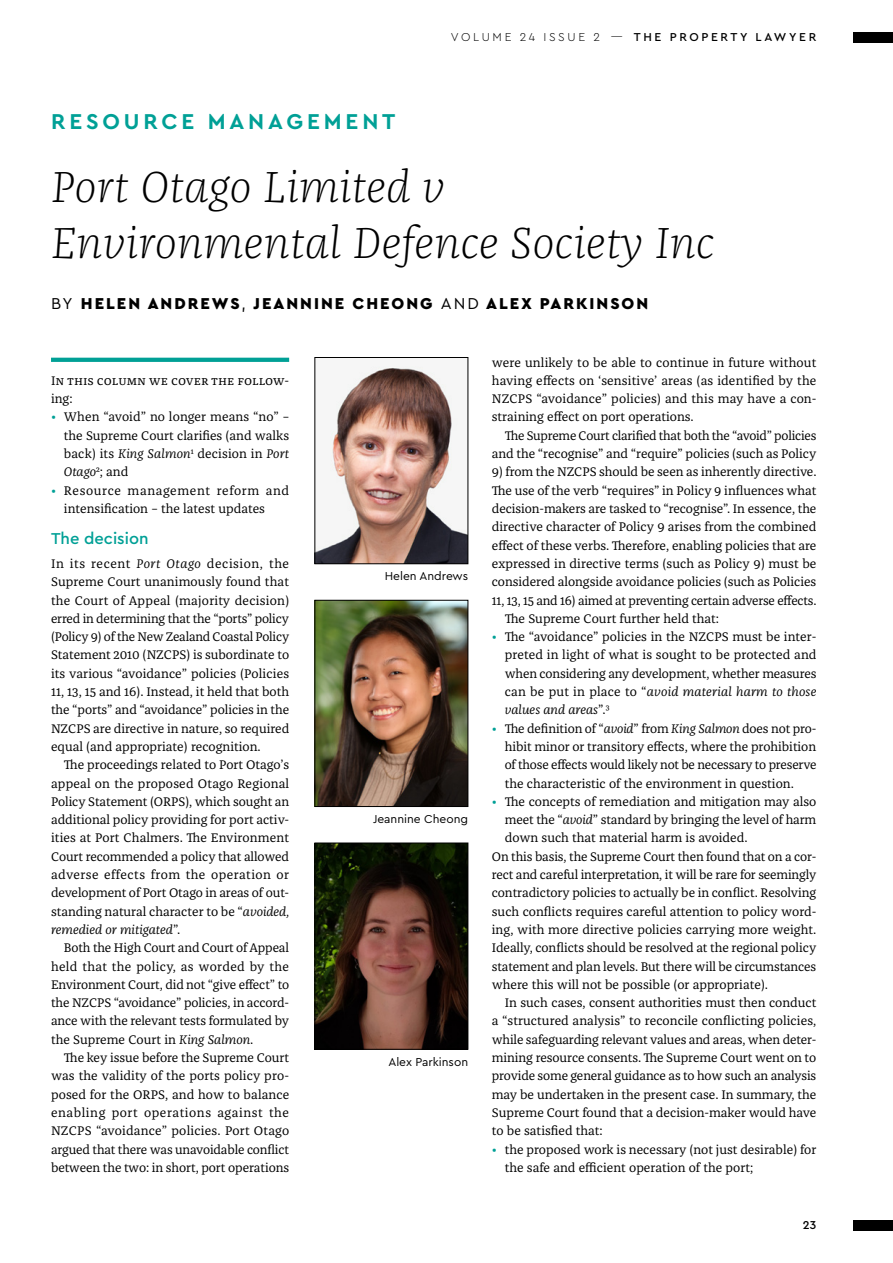
<style>
.page{position:relative;width:893px;height:1263px;background:#fff}
.page>*{position:absolute;margin:0;border:0;box-sizing:border-box;transform-origin:0 0}
.t1{font:italic 300 45px/56.2px "Franziska Pro";letter-spacing:.01em;color:#000}
.Article_category{font:700 22.5px "Cera PRO";letter-spacing:.17em;color:#00a096}
.Byline{font:900 16.5px "Cera PRO";letter-spacing:.12em;color:#000}
.t2{font:500 16.5px "Cera PRO";color:#00a096}
.Follow{font:12.9px/18.3px "Franziska Pro";letter-spacing:-.005em;color:#000;text-align:justify}
.Undent{font:12.9px/18.3px "Franziska Pro";letter-spacing:-.005em;color:#000;text-align:justify}
.First{font:12.9px/18.3px "Franziska Pro";color:#000}
.t3{font:12px "Cera PRO";color:#000}
.t4{font:500 12px "Cera PRO";letter-spacing:.22em;color:#000}
.s1{font-weight:300}
.s2{font-weight:400}
.s3{color:#00a096}
.s4{font-style:italic}
</style>
<div class="page">
<img style="left:317px;top:366px;width:149px;height:196px">
<div style="left:315px;top:357px;width:153px;height:207px;border:1px solid #000"></div>
<img style="left:317px;top:602px;width:149px;height:203px">
<div style="left:315px;top:600px;width:153px;height:207px;border:1px solid #000"></div>
<img style="left:317px;top:845px;width:149px;height:202px">
<div style="left:315px;top:843px;width:153px;height:206px;border:1px solid #000"></div>
<svg style="left:51px;top:358px;width:238px;height:4px"></svg>
<div style="left:853px;top:1220px;width:40px;height:11px;background:#000"></div>
<div style="left:853px;top:32px;width:40px;height:11px;background:#000"></div>
<p class="t4" style="left:451px;top:29px;width:367px"><span class="s1">VOLUME 24 ISSUE 2 —</span> THE PROPERTY LAWYER</p>
<p class="Article_category" style="left:51px;top:106px;width:346px">RESOURCE MANAGEMENT</p>
<p class="t1" style="left:51px;top:158px;width:665px">Port Otago Limited v<br>Environmental Defence Society Inc</p>
<p class="Byline" style="left:51px;top:293px;width:599px"><span class="s2">BY</span> HELEN ANDREWS<span class="s2">,</span> JEANNINE CHEONG <span class="s2">AND</span> ALEX PARKINSON</p>
<p class="First" style="left:51px;top:371px;width:240px">In this column we cover the follow&shy;ing:</p>
<p class="Follow" style="left:64px;top:408px;width:227px;text-indent:-13px"><span class="s3">•</span> When “avoid” no longer means “no” – the Supreme Court clarifies (and walks back) its <span class="s4">King Salmon</span><sup>1</sup> decision in <span class="s4">Port Otago</span><sup>2</sup>; and</p>
<p class="Follow" style="left:64px;top:481px;width:227px;text-indent:-13px"><span class="s3">•</span> Resource management reform and intensification – the latest updates</p>
<p class="t2" style="left:51px;top:527px;width:99px">The decision</p>
<p class="Undent" style="left:51px;top:554px;width:240px">In its recent <span class="s4">Port Otago</span> decision, the Supreme Court unanimously found that the Court of Appeal (majority decision) erred in determining that the “ports” policy (Policy 9) of the New Zealand Coastal Policy Statement 2010 (NZCPS) is subordinate to its various “avoidance” policies (Policies 11, 13, 15 and 16). Instead, it held that both the “ports” and “avoidance” policies in the NZCPS are directive in nature, so required equal (and appropriate) recognition.</p>
<p class="Follow" style="left:51px;top:756px;width:240px;text-indent:13px">The proceedings related to Port Otago’s appeal on the proposed Otago Regional Policy Statement (ORPS), which sought an additional policy providing for port activ&shy;ities at Port Chalmers. The Environment Court recommended a policy that allowed adverse effects from the operation or development of Port Otago in areas of out&shy;standing natural character to be “<span class="s4">avoided, remedied or mitigated</span>”.</p>
<p class="Follow" style="left:51px;top:939px;width:240px;text-indent:13px">Both the High Court and Court of Appeal held that the policy, as worded by the Environment Court, did not “give effect” to the NZCPS “avoidance” policies, in accord&shy;ance with the relevant tests formulated by the Supreme Court in <span class="s4">King Salmon</span>.</p>
<p class="Follow" style="left:51px;top:1048px;width:240px;text-indent:13px">The key issue before the Supreme Court was the validity of the ports policy pro&shy;posed for the ORPS, and how to balance enabling port operations against the NZCPS “avoidance” policies. Port Otago argued that there was unavoidable conflict between the two: in short, port operations</p>
<p class="t3" style="left:385px;top:568px;width:85px">Helen Andrews</p>
<p class="t3" style="left:373px;top:811px;width:97px">Jeannine Cheong</p>
<p class="t3" style="left:388px;top:1054px;width:81px">Alex Parkinson</p>
<p class="Follow" style="left:492px;top:353px;width:326px">were unlikely to be able to continue in future without having effects on ‘sensitive’ areas (as identified by the NZCPS “avoidance” policies) and this may have a con&shy;straining effect on port operations.</p>
<p class="Follow" style="left:492px;top:426px;width:326px;text-align:right">The Supreme Court clarified that both the “avoid” policies and the “recognise” and “require” policies (such as Policy</p>
<p class="Follow" style="left:492px;top:463px;width:326px">9) from the NZCPS should be seen as inherently directive.<br>The use of the verb “requires” in Policy 9 influences what decision-makers are tasked to “recognise”. In essence, the directive character of Policy 9 arises from the combined effect of these verbs. Therefore, enabling policies that are expressed in directive terms (such as Policy 9) must be considered alongside avoidance policies (such as Policies 11, 13, 15 and 16) aimed at preventing certain adverse effects.</p>
<p class="Follow" style="left:505px;top:609px;width:216px">The Supreme Court further held that:</p>
<p class="Follow" style="left:505px;top:627px;width:313px;text-indent:-13px"><span class="s3">•</span> The “avoidance” policies in the NZCPS must be inter&shy;preted in light of what is sought to be protected and when considering any development, whether measures can be put in place to “<span class="s4">avoid material harm to those values and areas</span>”.<sup>3</sup></p>
<p class="Follow" style="left:505px;top:719px;width:313px;text-indent:-13px"><span class="s3">•</span> The definition of “<span class="s4">avoid</span>” from <span class="s4">King Salmon</span> does not pro&shy;hibit minor or transitory effects, where the prohibition of those effects would likely not be necessary to preserve the characteristic of the environment in question.</p>
<p class="Follow" style="left:505px;top:792px;width:313px;text-indent:-13px"><span class="s3">•</span> The concepts of remediation and mitigation may also meet the “<span class="s4">avoid</span>” standard by bringing the level of harm down such that material harm is avoided.</p>
<p class="Undent" style="left:492px;top:847px;width:326px">On this basis, the Supreme Court then found that on a cor&shy;rect and careful interpretation, it will be rare for seemingly contradictory policies to actually be in conflict. Resolving such conflicts requires careful attention to policy word&shy;ing, with more directive policies carrying more weight.<br>Ideally, conflicts should be resolved at the regional policy statement and plan levels. But there will be circumstances where this will not be possible (or appropriate).</p>
<p class="Follow" style="left:492px;top:993px;width:326px;text-indent:13px">In such cases, consent authorities must then conduct a “structured analysis” to reconcile conflicting policies, while safeguarding relevant values and areas, when deter&shy;mining resource consents. The Supreme Court went on to provide some general guidance as to how such an analysis may be undertaken in the present case. In summary, the Supreme Court found that a decision-maker would have to be satisfied that:</p>
<p class="Follow" style="left:505px;top:1140px;width:313px;text-indent:-13px"><span class="s3">•</span> the proposed work is necessary (not just desirable) for the safe and efficient operation of the port;</p>
<p class="t4" style="left:803px;top:1217px;width:15px">23</p>
</div>
